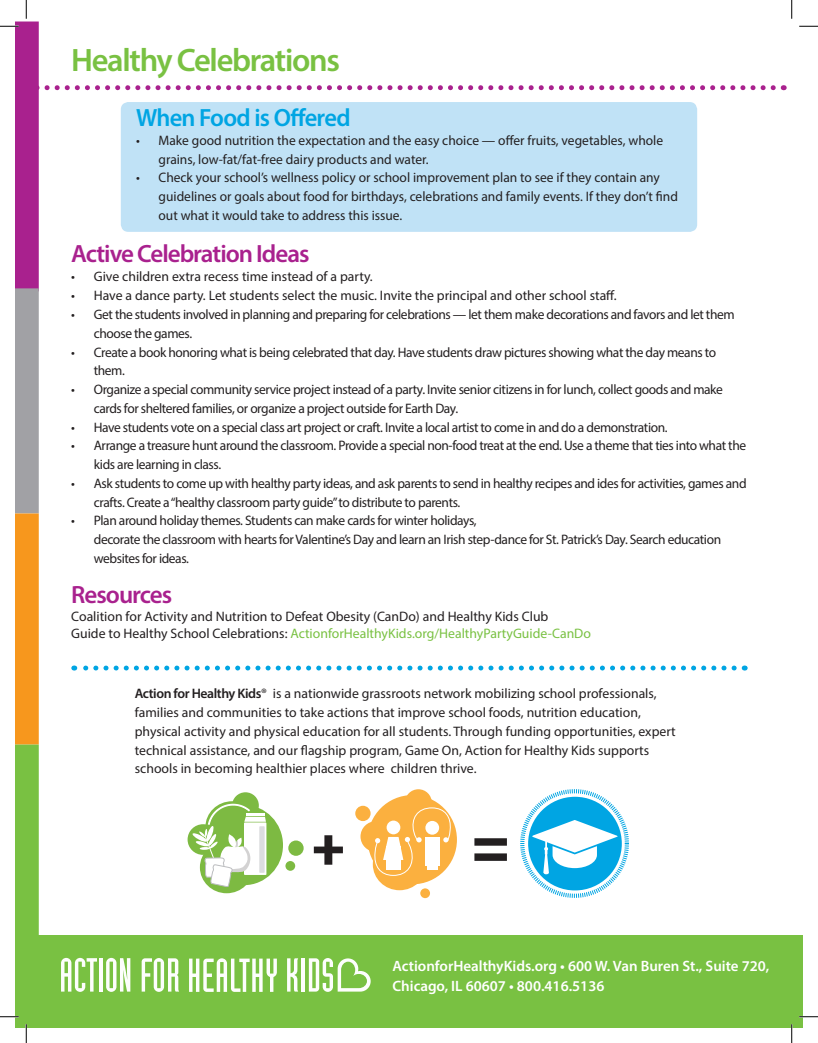
<style>
.page{position:relative;width:818px;height:1043px;background:#fff}
.page>*{position:absolute;margin:0;border:0;box-sizing:border-box;transform-origin:0 0}
.t1{font:67.12px "Core Circus";color:#231f20}
.t2{font:60px "Core Circus";color:#231f20}
.Header_top{font:600 32.5px "Myriad Pro";letter-spacing:-.04em;color:#79c142}
.Header_top-2{font:600 25px "Myriad Pro";letter-spacing:-.04em;color:#a9218e}
.Body_A{font:600 25px "Myriad Pro";letter-spacing:-.03em;color:#00a5e3}
.t3{font:600 15px/20px "Myriad Pro";color:#fff}
.t4{font:13.75px/18.8px "Myriad Pro";letter-spacing:-.025em;color:#231f20}
.t5{font:13.75px/18.8px "Myriad Pro";color:#231f20}
.t6{font:13.75px "Myriad Pro";color:#79c142}
.s1{color:#231f20}
.s2{font-weight:600}
</style>
<div class="page">
<svg style="left:39px;top:85px;width:734px;height:5px"></svg>
<div style="left:205px;top:805px;width:78px;height:80px;background:#7dba42;border-radius:50%"></div>
<div style="left:200px;top:841px;width:53px;height:52px;background:#7dba42;border-radius:50%"></div>
<div style="left:232px;top:792px;width:27px;height:26px;background:#7dba42;border-radius:50%"></div>
<svg style="left:187px;top:824px;width:31px;height:30px"></svg>
<div style="left:288px;top:840px;width:15px;height:15px;background:#7dba42;border-radius:50%"></div>
<div style="left:285px;top:861px;width:10px;height:9px;background:#7dba42;border-radius:50%"></div>
<svg style="left:192px;top:803px;width:74px;height:84px"></svg>
<div style="left:368px;top:795px;width:89px;height:89px;background:#fbb03f;border-radius:50%"></div>
<div style="left:373px;top:838px;width:53px;height:52px;background:#fbb03f;border-radius:50%"></div>
<div style="left:405px;top:789px;width:26px;height:26px;background:#fbb03f;border-radius:50%"></div>
<div style="left:360px;top:821px;width:31px;height:30px;background:#fbb03f;border-radius:50%"></div>
<div style="left:355px;top:805px;width:15px;height:16px;background:#fbb03f;border-radius:50%"></div>
<div style="left:420px;top:888px;width:10px;height:10px;background:#fbb03f;border-radius:50%"></div>
<svg style="left:373px;top:806px;width:79px;height:70px"></svg>
<svg style="left:520px;top:789px;width:109px;height:109px"></svg>
<div style="left:15px;top:21px;width:24px;height:270px;background:#a9218e"></div>
<div style="left:15px;top:288px;width:24px;height:225px;background:#a1a1a5"></div>
<div style="left:15px;top:513px;width:24px;height:231px;background:#f7971d"></div>
<div style="left:15px;top:744px;width:24px;height:284px;background:#79c142"></div>
<div style="left:15px;top:935px;width:787px;height:93px;background:#79c142"></div>
<svg style="left:61px;top:957px;width:36px;height:34px"></svg>
<hr style="left:99px;top:958px;width:4px;height:33px;background:#fff">
<svg style="left:106px;top:957px;width:24px;height:34px"></svg>
<svg style="left:142px;top:958px;width:37px;height:33px"></svg>
<hr style="left:301px;top:958px;width:4px;height:33px;background:#fff">
<svg style="left:309px;top:958px;width:61px;height:33px"></svg>
<svg style="left:287px;top:958px;width:11px;height:33px"></svg>
<svg style="left:189px;top:958px;width:88px;height:33px"></svg>
<svg style="left:74px;top:665px;width:660px;height:5px"></svg>
<div style="left:121px;top:102px;width:576px;height:130px;background:#c0e2f6;border-radius:8px"></div>
<svg style="left:0;top:25px;width:19px;height:2px"></svg>
<svg style="left:799px;top:25px;width:19px;height:2px"></svg>
<svg style="left:0;top:1016px;width:19px;height:1px"></svg>
<svg style="left:799px;top:1015px;width:19px;height:2px"></svg>
<svg style="left:25px;top:0;width:2px;height:19px"></svg>
<svg style="left:25px;top:1024px;width:2px;height:18px"></svg>
<svg style="left:791px;top:0;width:1px;height:19px"></svg>
<svg style="left:791px;top:1024px;width:1px;height:18px"></svg>
<p class="Header_top" style="left:71px;top:40px;width:270px">Healthy Celebrations</p>
<p class="Body_A" style="left:136px;top:102px;width:216px">When Food is Offered</p>
<p class="t5" style="left:158px;top:131px;width:506px;text-indent:-22px">• Make good nutrition the expectation and the easy choice — offer fruits, vegetables, whole grains, low-fat/fat-free dairy products and water.</p>
<p class="t5" style="left:158px;top:168px;width:521px;text-indent:-22px">• Check your school’s wellness policy or school improvement plan to see if they contain any guidelines or goals about food for birthdays, celebrations and family events. If they don’t find out what it would take to address this issue.</p>
<p class="Header_top-2" style="left:71px;top:238px;width:240px">Active Celebration Ideas</p>
<p class="t5" style="left:71px;top:267px;width:303px">• Give children extra recess time instead of a party.</p>
<p class="t5" style="left:71px;top:286px;width:547px">• Have a dance party. Let students select the music. Invite the principal and other school staff.</p>
<p class="t4" style="left:94px;top:305px;width:642px;text-indent:-22px">• Get the students involved in planning and preparing for celebrations — let them make decorations and favors and let them choose the games.</p>
<p class="t4" style="left:94px;top:342px;width:624px;text-indent:-22px">• Create a book honoring what is being celebrated that day. Have students draw pictures showing what the day means to them.</p>
<p class="t4" style="left:94px;top:380px;width:630px;text-indent:-22px">• Organize a special community service project instead of a party. Invite senior citizens in for lunch, collect goods and make cards for sheltered families, or organize a project outside for Earth Day.</p>
<p class="t4" style="left:71px;top:417px;width:597px">• Have students vote on a special class art project or craft. Invite a local artist to come in and do a demonstration.</p>
<p class="t4" style="left:94px;top:436px;width:653px;text-indent:-22px">• Arrange a treasure hunt around the classroom. Provide a special non-food treat at the end. Use a theme that ties into what the kids are learning in class.</p>
<p class="t4" style="left:94px;top:473px;width:654px;text-indent:-22px">• Ask students to come up with healthy party ideas, and ask parents to send in healthy recipes and ides for activities, games and crafts. Create a “healthy classroom party guide” to distribute to parents.</p>
<p class="t4" style="left:94px;top:511px;width:629px;text-indent:-22px">• Plan around holiday themes. Students can make cards for winter holidays,<br>decorate the classroom with hearts for Valentine’s Day and learn an Irish step-dance for St. Patrick’s Day. Search education websites for ideas.</p>
<p class="Header_top-2" style="left:71px;top:578px;width:102px">Resources</p>
<p class="t5" style="left:71px;top:607px;width:478px">Coalition for Activity and Nutrition to Defeat Obesity (CanDo) and Healthy Kids Club</p>
<p class="t6" style="left:71px;top:624px;width:521px"><span class="s1">Guide to Healthy School Celebrations:</span> ActionforHealthyKids.org/HealthyPartyGuide-CanDo</p>
<p class="t5" style="left:135px;top:684px;width:542px"><span class="s2">Action for Healthy Kids</span>® is a nationwide grassroots network mobilizing school professionals, families and communities to take actions that improve school foods, nutrition education, physical activity and physical education for all students. Through funding opportunities, expert technical assistance, and our flagship program, Game On, Action for Healthy Kids supports schools in becoming healthier places where children thrive.</p>
<p class="t2" style="left:303px;top:809px;width:52px">+</p>
<p class="t1" style="left:462px;top:803px;width:57px">=</p>
<p class="t3" style="left:392px;top:955px;width:378px">ActionforHealthyKids.org • 600 W. Van Buren St., Suite 720,<br>Chicago, IL 60607 • 800.416.5136</p>
</div>
